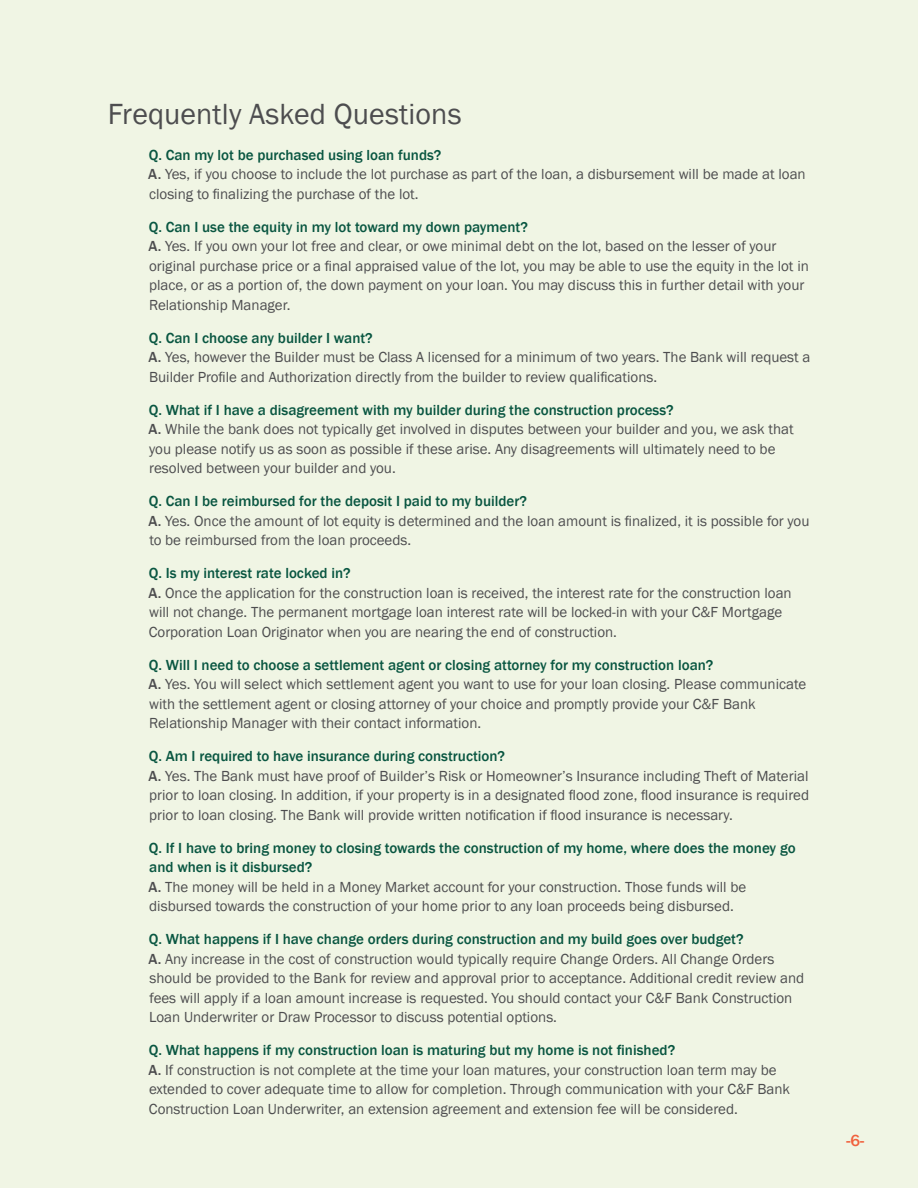
<style>
.page{position:relative;width:918px;height:1188px;background:#f0f5e4}
.page>*{position:absolute;margin:0;border:0;box-sizing:border-box;transform-origin:0 0}
.t1{font:30px "Franklin Gothic";letter-spacing:.005em;color:#4d4d4f}
.t2{font:500 16.5px "Franklin Gothic";color:#f1613d}
.t3{font:15px/19.5px "Franklin Gothic";color:#4d4d4f}
.s1{font-weight:500;color:#095641}
.s2{font-weight:500}
</style>
<div class="page">
<h1 class="t1" style="left:108px;top:95px;width:355px">Frequently Asked Questions</h1>
<p class="t3" style="left:148px;top:146px;width:659px"><span class="s1">Q. Can my lot be purchased using loan funds?<br></span><span class="s2">A.</span> Yes, if you choose to include the lot purchase as part of the loan, a disbursement will be made at loan closing to finalizing the purchase of the lot.</p>
<p class="t3" style="left:148px;top:218px;width:662px"><span class="s1">Q. Can I use the equity in my lot toward my down payment?<br></span><span class="s2">A.</span> Yes. If you own your lot free and clear, or owe minimal debt on the lot, based on the lesser of your original purchase price or a final appraised value of the lot, you may be able to use the equity in the lot in place, or as a portion of, the down payment on your loan. You may discuss this in further detail with your Relationship Manager.</p>
<p class="t3" style="left:148px;top:329px;width:664px"><span class="s1">Q. Can I choose any builder I want?<br></span><span class="s2">A.</span> Yes, however the Builder must be Class A licensed for a minimum of two years. The Bank will request a<br>Builder Profile and Authorization directly from the builder to review qualifications.</p>
<p class="t3" style="left:148px;top:401px;width:647px"><span class="s1">Q. What if I have a disagreement with my builder during the construction process?<br></span><span class="s2">A.</span> While the bank does not typically get involved in disputes between your builder and you, we ask that you please notify us as soon as possible if these arise. Any disagreements will ultimately need to be resolved between your builder and you.</p>
<p class="t3" style="left:148px;top:492px;width:663px"><span class="s1">Q. Can I be reimbursed for the deposit I paid to my builder?<br></span><span class="s2">A.</span> Yes. Once the amount of lot equity is determined and the loan amount is finalized, it is possible for you to be reimbursed from the loan proceeds.</p>
<p class="t3" style="left:148px;top:564px;width:645px"><span class="s1">Q. Is my interest rate locked in?<br></span><span class="s2">A.</span> Once the application for the construction loan is received, the interest rate for the construction loan will not change. The permanent mortgage loan interest rate will be locked-in with your C&amp;F Mortgage Corporation Loan Originator when you are nearing the end of construction.</p>
<p class="t3" style="left:148px;top:656px;width:659px"><span class="s1">Q. Will I need to choose a settlement agent or closing attorney for my construction loan?<br></span><span class="s2">A.</span> Yes. You will select which settlement agent you want to use for your loan closing. Please communicate with the settlement agent or closing attorney of your choice and promptly provide your C&amp;F Bank Relationship Manager with their contact information.</p>
<p class="t3" style="left:148px;top:747px;width:662px"><span class="s1">Q. Am I required to have insurance during construction?<br></span><span class="s2">A.</span> Yes. The Bank must have proof of Builder’s Risk or Homeowner’s Insurance including Theft of Material prior to loan closing. In addition, if your property is in a designated flood zone, flood insurance is required prior to loan closing. The Bank will provide written notification if flood insurance is necessary.</p>
<p class="t3" style="left:148px;top:839px;width:649px"><span class="s1">Q. If I have to bring money to closing towards the construction of my home, where does the money go and when is it disbursed?<br></span><span class="s2">A.</span> The money will be held in a Money Market account for your construction. Those funds will be disbursed towards the construction of your home prior to any loan proceeds being disbursed.</p>
<p class="t3" style="left:148px;top:930px;width:657px"><span class="s1">Q. What happens if I have change orders during construction and my build goes over budget?<br></span><span class="s2">A.</span> Any increase in the cost of construction would typically require Change Orders. All Change Orders should be provided to the Bank for review and approval prior to acceptance. Additional credit review and fees will apply if a loan amount increase is requested. You should contact your C&amp;F Bank Construction Loan Underwriter or Draw Processor to discuss potential options.</p>
<p class="t3" style="left:148px;top:1041px;width:643px"><span class="s1">Q. What happens if my construction loan is maturing but my home is not finished?<br></span><span class="s2">A.</span> If construction is not complete at the time your loan matures, your construction loan term may be extended to cover adequate time to allow for completion. Through communication with your C&amp;F Bank Construction Loan Underwriter, an extension agreement and extension fee will be considered.</p>
<p class="t2" style="left:846px;top:1130px;width:19px">-6-</p>
</div>
